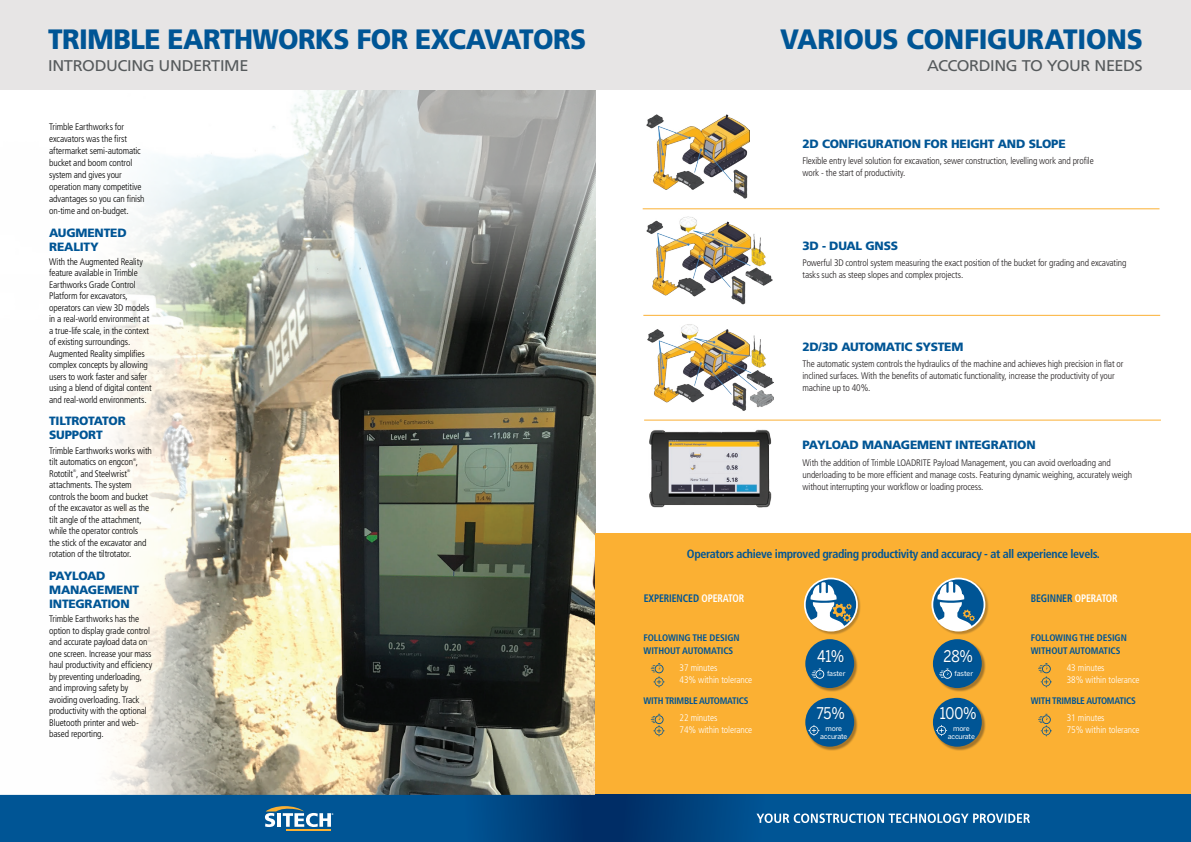
<style>
.page{position:relative;width:1191px;height:842px;background:#fff}
.page>*{position:absolute;margin:0;border:0;box-sizing:border-box;transform-origin:0 0}
.t1{font:900 28px "Frutiger LT Std";letter-spacing:-.02em;color:#005595;scale:.94 1}
.t2{font:16px "Benton Sans";letter-spacing:-.01em;color:#fff;scale:.85 1}
.t3{font:15.5px "Frutiger LT Std";letter-spacing:-.025em;color:#565a5c;scale:1.06 1}
.t4{font:900 12px/14px "Frutiger LT Std";letter-spacing:-.02em;color:#005595}
.t5{font:700 condensed 12px "Frutiger LT Std";letter-spacing:-.03em;color:#005595}
.t6{font:700 condensed 10.9px "Frutiger LT Std";letter-spacing:-.01em;color:#005595;scale:.9 1}
.t7{font:300 condensed 9.5px/11.5px "Frutiger LT Std";letter-spacing:-.015em;color:#000}
.t8{font:300 condensed 9.5px/12px "Frutiger LT Std";letter-spacing:-.015em;color:#231f20}
.t9{font:300 condensed 9.5px/12.3px "Frutiger LT Std";letter-spacing:-.01em;color:#fff}
.t10{font:700 condensed 9.5px/12.3px "Frutiger LT Std";letter-spacing:-.01em;color:#005595}
.t11{font:700 condensed 9.5px "Frutiger LT Std";letter-spacing:-.03em;color:#005595}
.t12{font:7px/8px "Benton Sans";letter-spacing:-.03em;color:#fff;text-align:center}
.t13{font:300 condensed 3.8px "Frutiger LT Std";color:#000}
.s1{color:#fff}
</style>
<div class="page">
<img style="left:306px;top:395px;width:289px;height:400px">
<div style="left:595px;top:533px;width:596px;height:267px;background:#fbb033"></div>
<svg style="left:0;top:395px;width:306px;height:400px"></svg>
<svg style="left:106px;top:90px;width:489px;height:305px"></svg>
<svg style="left:651px;top:663px;width:13px;height:24px"></svg>
<svg style="left:651px;top:714px;width:13px;height:22px"></svg>
<svg style="left:1038px;top:663px;width:13px;height:24px"></svg>
<svg style="left:1038px;top:714px;width:13px;height:22px"></svg>
<div style="left:804px;top:578px;width:57px;height:57px;background:#231f20;opacity:.3"></div>
<svg style="left:805px;top:578px;width:52px;height:53px"></svg>
<div style="left:804px;top:578px;width:54px;height:53px;border:2px solid #fff;border-radius:50%"></div>
<svg style="left:805px;top:582px;width:47px;height:49px;background:#98acb0"></svg>
<div style="left:805px;top:698px;width:53px;height:53px;background:#231f20;opacity:.4"></div>
<div style="left:805px;top:698px;width:49px;height:49px;background:#005595;border-radius:50%"></div>
<div style="left:818px;top:707px;width:27px;height:13px;background:#231f20;opacity:.2"></div>
<svg style="left:808px;top:725px;width:11px;height:11px"></svg>
<div style="left:805px;top:640px;width:53px;height:52px;background:#231f20;opacity:.4"></div>
<div style="left:805px;top:639px;width:49px;height:49px;background:#005595;border-radius:50%"></div>
<div style="left:818px;top:651px;width:26px;height:12px;background:#231f20;opacity:.2"></div>
<svg style="left:811px;top:668px;width:13px;height:11px"></svg>
<div style="left:932px;top:578px;width:57px;height:57px;background:#231f20;opacity:.3"></div>
<svg style="left:932px;top:578px;width:52px;height:53px"></svg>
<div style="left:931px;top:578px;width:54px;height:53px;border:2px solid #fff;border-radius:50%"></div>
<svg style="left:932px;top:582px;width:43px;height:49px;background:#98b0b9"></svg>
<div style="left:933px;top:698px;width:53px;height:53px;background:#231f20;opacity:.4"></div>
<div style="left:933px;top:698px;width:48px;height:49px;background:#005595;border-radius:50%"></div>
<div style="left:941px;top:707px;width:36px;height:13px;background:#231f20;opacity:.2"></div>
<svg style="left:936px;top:725px;width:11px;height:11px"></svg>
<div style="left:933px;top:640px;width:53px;height:52px;background:#231f20;opacity:.4"></div>
<div style="left:933px;top:639px;width:48px;height:49px;background:#005595;border-radius:50%"></div>
<div style="left:945px;top:650px;width:28px;height:13px;background:#231f20;opacity:.2"></div>
<svg style="left:939px;top:668px;width:13px;height:11px"></svg>
<img style="left:647px;top:324px;width:127px;height:87px">
<img style="left:647px;top:115px;width:102px;height:84px">
<img style="left:646px;top:216px;width:126px;height:89px">
<hr style="left:642px;top:208px;width:517px;height:1px;background:#fbb033">
<hr style="left:643px;top:315px;width:517px;height:1px;background:#fbb033">
<hr style="left:644px;top:420px;width:517px;height:1px;background:#fbb033">
<img style="left:649px;top:429px;width:123px;height:79px">
<div style="left:0;top:0;width:595px;height:90px;background:#e7e5e5"></div>
<div style="left:595px;top:0;width:596px;height:90px;background:#e7e5e5"></div>
<svg style="left:0;top:795px;width:595px;height:47px;background:#00508e"></svg>
<svg style="left:595px;top:795px;width:596px;height:47px;background:#004d8c"></svg>
<hr style="left:286px;top:829px;width:45px;height:1px;background:#fbb033">
<svg style="left:265px;top:806px;width:68px;height:21px"></svg>
<svg style="left:756px;top:813px;width:274px;height:10px"></svg>
<h1 class="t1" style="left:48px;top:22px;width:574px">TRIMBLE EARTHWORKS FOR EXCAVATORS</h1>
<h3 class="t3" style="left:48px;top:56px;width:190px">INTRODUCING UNDERTIME</h3>
<p class="t7" style="left:49px;top:121px;width:97px;line-height:12px">Trimble Earthworks for excavators was the first aftermarket semi-automatic bucket and boom control system and gives your operation many competitive advantages so you can finish on-time and on-budget.</p>
<p class="t4" style="left:49px;top:225px;width:79px">AUGMENTED<br>REALITY</p>
<p class="t7" style="left:49px;top:256px;width:104px">With the Augmented Reality feature available in Trimble<br>Earthworks Grade Control<br>Platform for excavators, operators can view 3D models in a real-world environment at a true-life scale, in the context of existing surroundings.<br>Augmented Reality simplifies complex concepts by allowing users to work faster and safer using a blend of digital content and real-world environments.</p>
<p class="t4" style="left:49px;top:414px;width:78px">TILTROTATOR<br>SUPPORT</p>
<p class="t7" style="left:49px;top:445px;width:104px">Trimble Earthworks works with tilt automatics on engcon ,</p>
<p class="t13" style="left:133px;top:457px;width:5px">®</p>
<p class="t13" style="left:73px;top:468px;width:5px">®</p>
<p class="t13" style="left:127px;top:468px;width:5px">®</p>
<p class="t7" style="left:49px;top:479px;width:101px">attachments. The system controls the boom and bucket of the excavator as well as the tilt angle of the attachment, while the operator controls the stick of the excavator and rotation of the tiltrotator.</p>
<p class="t4" style="left:49px;top:568px;width:91px">PAYLOAD<br>MANAGEMENT<br>INTEGRATION</p>
<p class="t7" style="left:49px;top:613px;width:105px">Trimble Earthworks has the option to display grade control and accurate payload data on one screen. Increase your mass haul productivity and efficiency by preventing underloading, and improving safety by avoiding overloading. Track productivity with the optional<br>Bluetooth printer and web&shy;based reporting.</p>
<p class="t7" style="left:49px;top:468px;width:79px">Rototilt , and Steelwrist</p>
<h1 class="t1" style="left:780px;top:22px;width:387px">VARIOUS CONFIGURATIONS</h1>
<h3 class="t3" style="left:927px;top:56px;width:205px">ACCORDING TO YOUR NEEDS</h3>
<p class="t4" style="left:802px;top:137px;width:265px">2D CONFIGURATION FOR HEIGHT AND SLOPE</p>
<p class="t8" style="left:802px;top:155px;width:293px">Flexible entry level solution for excavation, sewer construction, levelling work and profile work - the start of productivity.</p>
<p class="t4" style="left:802px;top:239px;width:97px">3D - DUAL GNSS</p>
<p class="t8" style="left:802px;top:257px;width:325px">Powerful 3D control system measuring the exact position of the bucket for grading and excavating tasks such as steep slopes and complex projects.</p>
<p class="t4" style="left:802px;top:340px;width:162px">2D/3D AUTOMATIC SYSTEM</p>
<p class="t8" style="left:802px;top:358px;width:322px">The automatic system controls the hydraulics of the machine and achieves high precision in flat or inclined surfaces. With the benefits of automatic functionality, increase the productivity of your machine up to 40%.</p>
<p class="t4" style="left:802px;top:438px;width:235px">PAYLOAD MANAGEMENT INTEGRATION</p>
<p class="t8" style="left:802px;top:456px;width:331px">With the addition of Trimble LOADRITE Payload Management, you can avoid overloading and underloading to be more efficient and manage costs. Featuring dynamic weighing, accurately weigh without interrupting your workflow or loading process.</p>
<p class="t5" style="left:687px;top:546px;width:414px">Operators achieve improved grading productivity and accuracy - at all experience levels.</p>
<p class="t6" style="left:643px;top:591px;width:113px">EXPERIENCED <span class="s1">OPERATOR</span></p>
<p class="t10" style="left:643px;top:632px;width:98px">FOLLOWING THE DESIGN<br>WITHOUT AUTOMATICS</p>
<p class="t9" style="left:679px;top:661px;width:74px">37 minutes<br>43% within tolerance</p>
<p class="t11" style="left:643px;top:695px;width:106px">WITH TRIMBLE AUTOMATICS</p>
<p class="t9" style="left:679px;top:712px;width:74px;line-height:12px">22 minutes<br>74% within tolerance</p>
<h2 class="t2" style="left:817px;top:644px;width:34px">41%</h2>
<p class="t12" style="left:827px;top:669px;width:20px">faster</p>
<h2 class="t2" style="left:816px;top:701px;width:35px">75%</h2>
<p class="t12" style="left:820px;top:724px;width:28px">more accurate</p>
<h2 class="t2" style="left:943px;top:644px;width:36px">28%</h2>
<p class="t12" style="left:954px;top:669px;width:20px">faster</p>
<h2 class="t2" style="left:940px;top:701px;width:45px">100%</h2>
<p class="t12" style="left:948px;top:724px;width:28px">more accurate</p>
<p class="t6" style="left:1030px;top:591px;width:98px">BEGINNER <span class="s1">OPERATOR</span></p>
<p class="t10" style="left:1030px;top:632px;width:98px">FOLLOWING THE DESIGN<br>WITHOUT AUTOMATICS</p>
<p class="t9" style="left:1066px;top:661px;width:74px">43 minutes<br>38% within tolerance</p>
<p class="t11" style="left:1030px;top:695px;width:106px">WITH TRIMBLE AUTOMATICS</p>
<p class="t9" style="left:1066px;top:712px;width:74px;line-height:12px">31 minutes<br>75% within tolerance</p>
</div>
